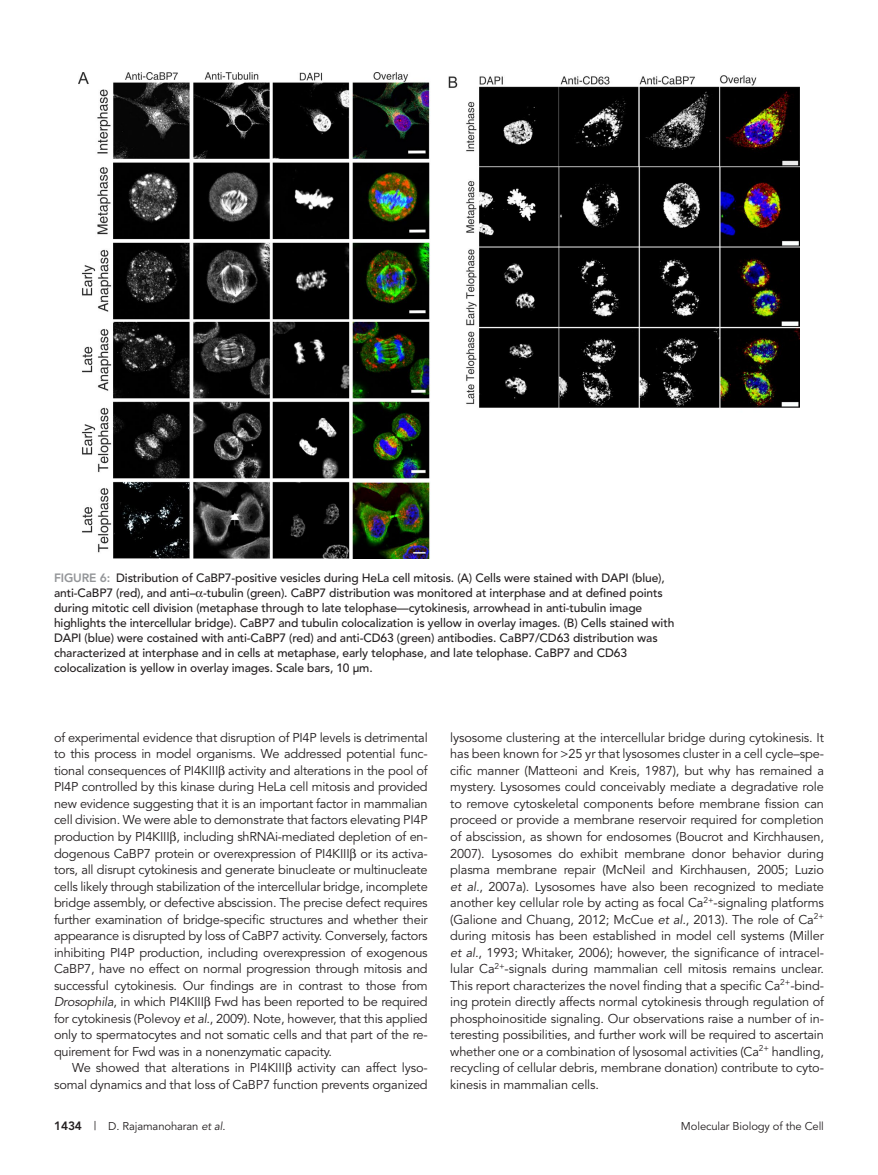
<style>
.page{position:relative;width:878px;height:1175px;background:#fff}
.page>*{position:absolute;margin:0;border:0;box-sizing:border-box;transform-origin:0 0}
.Para{font:12.75px/16.5px "Avenir";letter-spacing:-.01em;color:#231f20;text-align:justify}
.FigCaption_35_5p{font:500 12px/15px "Avenir";letter-spacing:-.01em;color:#231f20}
.t1{font:11.25px "Avenir";letter-spacing:-.01em;color:#231f20}
.s1{font-weight:800;color:#939598}
.s2{font-style:italic}
.s3{font-weight:800;font-size:12px}
.s4{font-size:12px}
</style>
<div class="page">
<img style="left:79px;top:72px;width:720px;height:486px">
<p class="FigCaption_35_5p" style="left:54px;top:571px;width:621px"><span class="s1">FIGURE 6:</span> Distribution of CaBP7-positive vesicles during HeLa cell mitosis. (A) Cells were stained with DAPI (blue), anti-CaBP7 (red), and anti– -tubulin (green). CaBP7 distribution was monitored at interphase and at defined points during mitotic cell division (metaphase through to late telophase—cytokinesis, arrowhead in anti-tubulin image highlights the intercellular bridge). CaBP7 and tubulin colocalization is yellow in overlay images. (B) Cells stained with DAPI (blue) were costained with anti-CaBP7 (red) and anti-CD63 (green) antibodies. CaBP7/CD63 distribution was characterized at interphase and in cells at metaphase, early telophase, and late telophase. CaBP7 and CD63 colocalization is yellow in overlay images. Scale bars, 10 μm.</p>
<p class="Para" style="left:54px;top:729px;width:375px">of experimental evidence that disruption of PI4P levels is detrimental to this process in model organisms. We addressed potential func&shy;tional consequences of PI4KIII activity and alterations in the pool of PI4P controlled by this kinase during HeLa cell mitosis and provided new evidence suggesting that it is an important factor in mammalian cell division. We were able to demonstrate that factors elevating PI4P production by PI4KIII , including shRNAi-mediated depletion of en&shy;dogenous CaBP7 protein or overexpression of PI4KIII or its activa&shy;tors, all disrupt cytokinesis and generate binucleate or multinucleate cells likely through stabilization of the intercellular bridge, incomplete bridge assembly, or defective abscission. The precise defect requires further examination of bridge-specific structures and whether their appearance is disrupted by loss of CaBP7 activity. Conversely, factors inhibiting PI4P production, including overexpression of exogenous CaBP7, have no effect on normal progression through mitosis and successful cytokinesis. Our findings are in contrast to those from <span class="s2">Drosophila</span>, in which PI4KIII Fwd has been reported to be required for cytokinesis (Polevoy <span class="s2">et al.</span>, 2009). Note, however, that this applied only to spermatocytes and not somatic cells and that part of the re&shy;quirement for Fwd was in a nonenzymatic capacity.</p>
<p class="Para" style="left:54px;top:1059px;width:375px;text-align:right">We showed that alterations in PI4KIII activity can affect lyso&shy;somal dynamics and that loss of CaBP7 function prevents organized</p>
<p class="Para" style="left:450px;top:729px;width:375px">lysosome clustering at the intercellular bridge during cytokinesis. It has been known for &gt;25 yr that lysosomes cluster in a cell cycle–spe&shy;cific manner (Matteoni and Kreis, 1987), but why has remained a mystery. Lysosomes could conceivably mediate a degradative role to remove cytoskeletal components before membrane fission can proceed or provide a membrane reservoir required for completion of abscission, as shown for endosomes (Boucrot and Kirchhausen, 2007). Lysosomes do exhibit membrane donor behavior during plasma membrane repair (McNeil and Kirchhausen, 2005; Luzio <span class="s2">et al.</span>, 2007a). Lysosomes have also been recognized to mediate another key cellular role by acting as focal Ca<sup>2+</sup>-signaling platforms (Galione and Chuang, 2012; McCue <span class="s2">et al.</span>, 2013). The role of Ca<sup>2+ </sup>during mitosis has been established in model cell systems (Miller <span class="s2">et al.</span>, 1993; Whitaker, 2006); however, the significance of intracel&shy;lular Ca<sup>2+</sup>-signals during mammalian cell mitosis remains unclear.<br>This report characterizes the novel finding that a specific Ca<sup>2+</sup>-bind&shy;ing protein directly affects normal cytokinesis through regulation of phosphoinositide signaling. Our observations raise a number of in&shy;teresting possibilities, and further work will be required to ascertain whether one or a combination of lysosomal activities (Ca<sup>2+</sup> handling, recycling of cellular debris, membrane donation) contribute to cyto&shy;kinesis in mammalian cells.</p>
<p class="t1" style="left:54px;top:1119px;width:173px"><span class="s3">1434</span> <span class="s4">|</span> D. Rajamanoharan <span class="s2">et al</span>.</p>
<p class="t1" style="left:681px;top:1119px;width:144px">Molecular Biology of the Cell</p>
</div>
